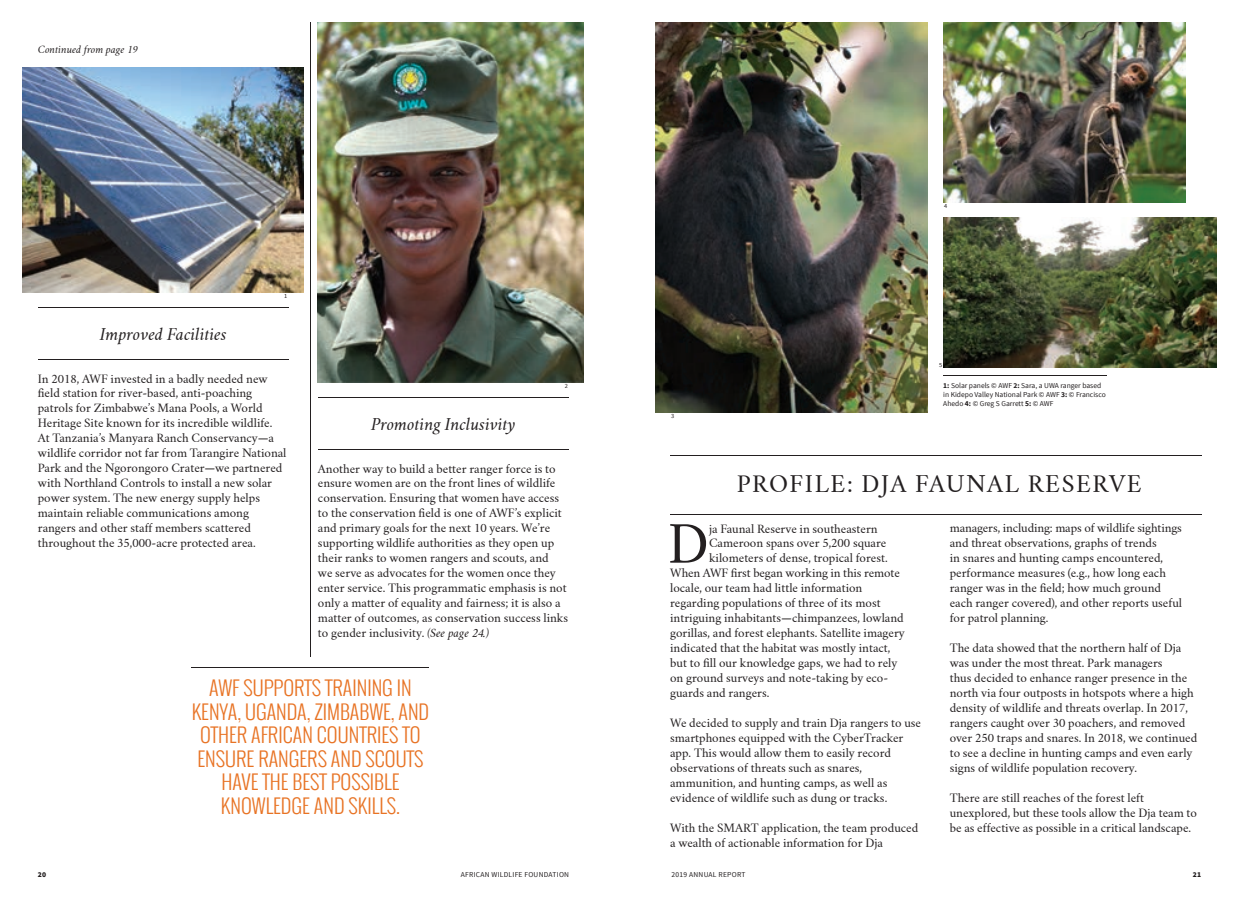
<style>
.page{position:relative;width:1239px;height:900px;background:#fff}
.page>*{position:absolute;margin:0;border:0;box-sizing:border-box;transform-origin:0 0}
.t1{font:51.25px "Crimson Text";color:#231f20}
.t2{font:22.5px "Crimson Text";letter-spacing:.07em;color:#231f20}
.t3{font:300 20px/23.6px "Oswald";color:#e87324;text-align:center}
.t4{font:italic 16.25px "Crimson Text";color:#231f20}
.t5{font:11.25px/15px "Crimson Text";color:#231f20}
.t6{font:italic 10px "Crimson Text";color:#231f20}
.t7{font:7.5px/8.8px "Source Sans Pro";color:#231f20}
.t8{font:7.5px "Source Sans Pro";letter-spacing:.03em;color:#231f20}
.t9{font:900 7.5px "Source Sans Pro";color:#231f20}
.t10{font:6.25px "Source Sans Pro";color:#231f20}
.s1{font-style:italic}
.s2{font-weight:700}
</style>
<div class="page">
<hr style="left:670px;top:455px;width:531px;height:1px;background:#231f20">
<hr style="left:670px;top:514px;width:531px;height:1px;background:#231f20">
<img style="left:655px;top:22px;width:272px;height:390px">
<img style="left:318px;top:22px;width:266px;height:360px">
<img style="left:943px;top:217px;width:273px;height:151px">
<hr style="left:38px;top:307px;width:251px;height:1px;background:#231f20">
<hr style="left:38px;top:359px;width:251px;height:1px;background:#231f20">
<img style="left:22px;top:68px;width:281px;height:224px">
<hr style="left:318px;top:397px;width:250px;height:1px;background:#231f20">
<hr style="left:318px;top:449px;width:250px;height:1px;background:#231f20">
<hr style="left:310px;top:22px;width:1px;height:635px;background:#231f20">
<img style="left:943px;top:22px;width:241px;height:180px">
<hr style="left:192px;top:668px;width:237px;height:1px;background:#231f20">
<hr style="left:943px;top:376px;width:164px;height:1px;background:#231f20">
<p class="t6" style="left:38px;top:43px;width:101px">Continued from page 19</p>
<p class="t10" style="left:284px;top:292px;width:5px">1</p>
<h3 class="t4" style="left:100px;top:325px;width:128px">Improved Facilities</h3>
<p class="t5" style="left:38px;top:371px;width:250px">In 2018, AWF invested in a badly needed new field station for river-based, anti-poaching patrols for Zimbabwe’s Mana Pools, a World Heritage Site known for its incredible wildlife.<br>At Tanzania’s Manyara Ranch Conservancy—a wildlife corridor not far from Tarangire National Park and the Ngorongoro Crater—we partnered with Northland Controls to install a new solar power system. The new energy supply helps maintain reliable communications among rangers and other staff members scattered throughout the 35,000-acre protected area.</p>
<p class="t10" style="left:565px;top:382px;width:5px">2</p>
<h3 class="t4" style="left:371px;top:415px;width:146px">Promoting Inclusivity</h3>
<p class="t5" style="left:318px;top:461px;width:252px">Another way to build a better ranger force is to ensure women are on the front lines of wildlife conservation. Ensuring that women have access to the conservation field is one of AWF’s explicit and primary goals for the next 10 years. We’re supporting wildlife authorities as they open up their ranks to women rangers and scouts, and<br>we serve as advocates for the women once they enter service. This programmatic emphasis is not only a matter of equality and fairness; it is also a matter of outcomes, as conservation success links to gender inclusivity. <span class="s1">(See page 24.)</span></p>
<h3 class="t3" style="left:192px;top:676px;width:239px">AWF SUPPORTS TRAINING IN<br>KENYA, UGANDA, ZIMBABWE, AND<br>OTHER AFRICAN COUNTRIES TO<br>ENSURE RANGERS AND SCOUTS<br>HAVE THE BEST POSSIBLE<br>KNOWLEDGE AND SKILLS.</h3>
<p class="t10" style="left:944px;top:202px;width:5px">4</p>
<p class="t10" style="left:939px;top:361px;width:5px">5</p>
<p class="t10" style="left:671px;top:412px;width:5px">3</p>
<p class="t7" style="left:943px;top:382px;width:164px"><span class="s2">1:</span> Solar panels © AWF <span class="s2">2:</span> Sara, a UWA ranger based in Kidepo Valley National Park © AWF <span class="s2">3:</span> © Francisco<br>Ahedo <span class="s2">4:</span> © Greg S Garrett <span class="s2">5:</span> © AWF</p>
<h2 class="t2" style="left:736px;top:470px;width:406px">PROFILE: DJA FAUNAL RESERVE</h2>
<h1 class="t1" style="left:667px;top:512px;width:43px">D</h1>
<p class="t5" style="left:709px;top:521px;width:170px">ja Faunal Reserve in southeastern</p>
<p class="t5" style="left:709px;top:536px;width:179px">Cameroon spans over 5,200 square</p>
<p class="t5" style="left:709px;top:551px;width:180px">kilometers of dense, tropical forest.</p>
<p class="t5" style="left:670px;top:566px;width:231px">When AWF first began working in this remote</p>
<p class="t5" style="left:670px;top:581px;width:194px">locale, our team had little information</p>
<p class="t5" style="left:670px;top:596px;width:212px">regarding populations of three of its most</p>
<p class="t5" style="left:670px;top:611px;width:235px">intriguing inhabitants—chimpanzees, lowland</p>
<p class="t5" style="left:670px;top:626px;width:236px">gorillas, and forest elephants. Satellite imagery</p>
<p class="t5" style="left:670px;top:641px;width:222px">indicated that the habitat was mostly intact,</p>
<p class="t5" style="left:670px;top:656px;width:229px">but to fill our knowledge gaps, we had to rely</p>
<p class="t5" style="left:670px;top:671px;width:220px">on ground surveys and note-taking by eco-</p>
<p class="t5" style="left:670px;top:686px;width:101px">guards and rangers.</p>
<p class="t5" style="left:670px;top:716px;width:252px">We decided to supply and train Dja rangers to use smartphones equipped with the CyberTracker app. This would allow them to easily record observations of threats such as snares, ammunition, and hunting camps, as well as evidence of wildlife such as dung or tracks.</p>
<p class="t5" style="left:670px;top:821px;width:250px">With the SMART application, the team produced a wealth of actionable information for Dja</p>
<p class="t5" style="left:949px;top:521px;width:234px">managers, including: maps of wildlife sightings and threat observations, graphs of trends<br>in snares and hunting camps encountered, performance measures (e.g., how long each ranger was in the field; how much ground each ranger covered), and other reports useful for patrol planning.</p>
<p class="t5" style="left:949px;top:641px;width:249px">The data showed that the northern half of Dja was under the most threat. Park managers<br>thus decided to enhance ranger presence in the north via four outposts in hotspots where a high density of wildlife and threats overlap. In 2017, rangers caught over 30 poachers, and removed over 250 traps and snares. In 2018, we continued to see a decline in hunting camps and even early signs of wildlife population recovery.</p>
<p class="t5" style="left:949px;top:791px;width:249px">There are still reaches of the forest left unexplored, but these tools allow the Dja team to be as effective as possible in a critical landscape.</p>
<p class="t9" style="left:38px;top:869px;width:10px">20</p>
<p class="t8" style="left:461px;top:870px;width:110px">AFRICAN WILDLIFE FOUNDATION</p>
<p class="t8" style="left:671px;top:870px;width:75px">2019 ANNUAL REPORT</p>
<p class="t9" style="left:1192px;top:869px;width:10px">21</p>
</div>
